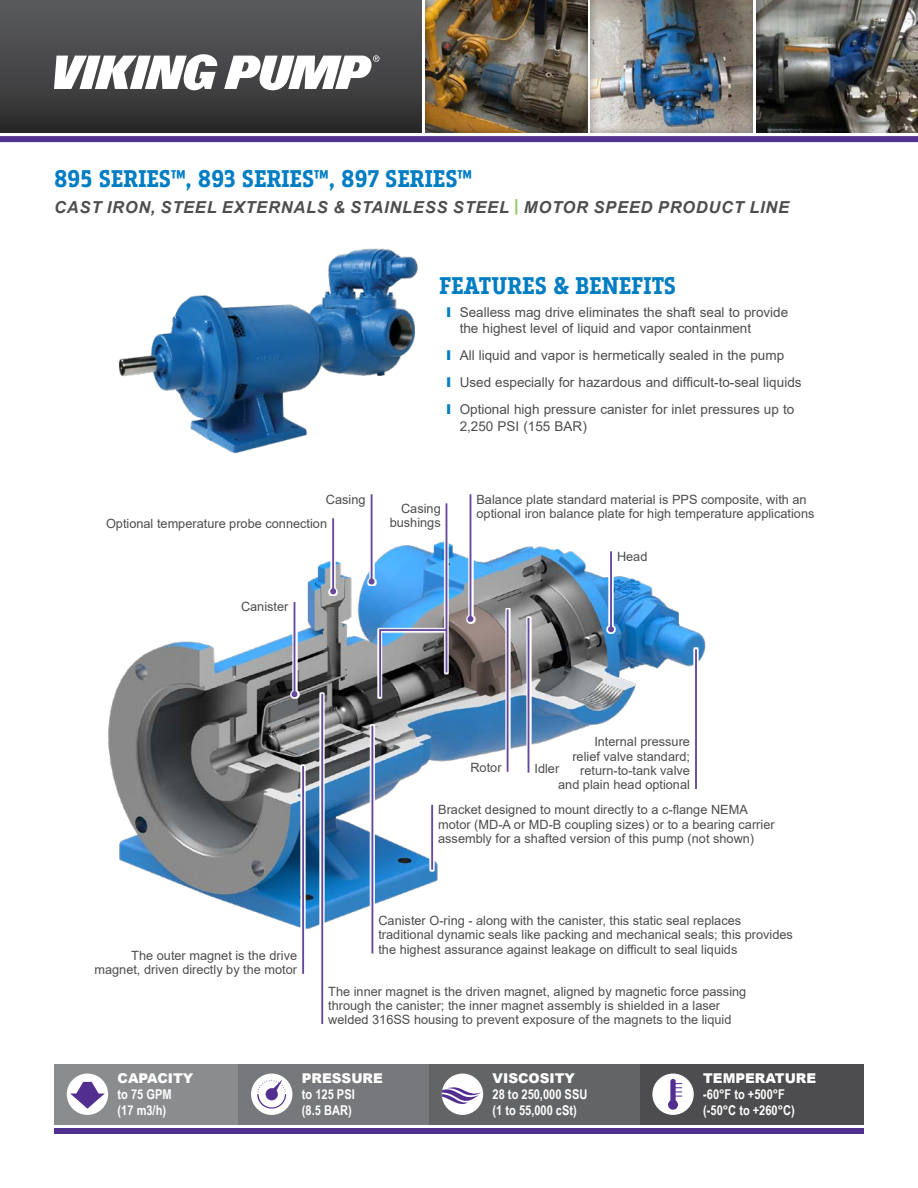
<style>
.page{position:relative;width:918px;height:1188px;background:#fff}
.page>*{position:absolute;margin:0;border:0;box-sizing:border-box;transform-origin:0 0}
.t1{font:700 25.5px "Breakers Slab";letter-spacing:.01em;color:#007dc3}
.t2{font:italic 700 16.5px "Arial";letter-spacing:.045em;color:#4d4d4f}
.t3{font:13.5px/27px "Arial";color:#4d4d4f}
.t4{font:700 13.5px/16.2px "Arial Narrow";color:#fff}
.t5{font:900 13.5px "Arial";color:#fff}
.t6{font:12.75px/14.2px "Arial";color:#4d4d4f}
.s1{color:#8ec85a}
.s2{font-weight:900;color:#007dc3}
</style>
<div class="page">
<div style="left:0;top:0;width:422px;height:133px;background:linear-gradient(to bottom,#5d5e60,#2d2c2d)"></div>
<div style="left:429px;top:1064px;width:211px;height:61px;background:#636466"></div>
<div style="left:640px;top:1064px;width:224px;height:61px;background:#4d4d4f"></div>
<div style="left:54px;top:1064px;width:184px;height:61px;background:#8a8c8e"></div>
<div style="left:238px;top:1064px;width:191px;height:61px;background:#77787b"></div>
<svg style="left:54px;top:54px;width:163px;height:36px"></svg>
<svg style="left:224px;top:55px;width:155px;height:37px"></svg>
<div style="left:652px;top:1074px;width:42px;height:41px;background:#fff;border-radius:50%"></div>
<svg style="left:668px;top:1079px;width:14px;height:31px"></svg>
<div style="left:442px;top:1074px;width:41px;height:41px;background:#fff;border-radius:50%"></div>
<svg style="left:442px;top:1086px;width:39px;height:20px"></svg>
<div style="left:251px;top:1074px;width:41px;height:41px;background:#fff;border-radius:50%"></div>
<svg style="left:257px;top:1079px;width:29px;height:30px"></svg>
<div style="left:67px;top:1074px;width:41px;height:41px;background:#fff;border-radius:50%"></div>
<svg style="left:70px;top:1082px;width:35px;height:27px"></svg>
<div style="left:54px;top:1128px;width:810px;height:6px;background:#523090"></div>
<div style="left:0;top:136px;width:918px;height:6px;background:#523090"></div>
<img style="left:108px;top:543px;width:598px;height:387px">
<div style="left:754px;top:0;width:164px;height:134px;background:#000;opacity:.4"></div>
<div style="left:423px;top:0;width:165px;height:134px;background:#000;opacity:.4"></div>
<div style="left:589px;top:0;width:165px;height:133px;background:#000;opacity:.4"></div>
<img style="left:119px;top:248px;width:299px;height:206px">
<div style="left:505px;top:608px;width:5px;height:166px;background:#ccc3de"></div>
<hr style="left:507px;top:609px;width:2px;height:163px;background:#66499c">
<div style="left:429px;top:803px;width:6px;height:68px;background:#f9f8fb"></div>
<hr style="left:431px;top:805px;width:2px;height:65px;background:#66499c">
<div style="left:526px;top:616px;width:5px;height:158px;background:#bbafd3"></div>
<hr style="left:528px;top:618px;width:1px;height:155px;background:#66499c">
<div style="left:370px;top:724px;width:5px;height:231px;background:#c9bedc"></div>
<hr style="left:371px;top:726px;width:2px;height:228px;background:#66499c">
<svg style="left:300px;top:764px;width:6px;height:210px"></svg>
<hr style="left:302px;top:766px;width:2px;height:208px;background:#66499c">
<div style="left:320px;top:692px;width:5px;height:334px;background:#e2ddec"></div>
<hr style="left:321px;top:694px;width:2px;height:330px;background:#66499c">
<svg style="left:367px;top:494px;width:9px;height:92px"></svg>
<hr style="left:371px;top:494px;width:2px;height:88px;background:#66499c">
<svg style="left:369px;top:579px;width:6px;height:6px"></svg>
<svg style="left:328px;top:518px;width:10px;height:78px"></svg>
<hr style="left:332px;top:518px;width:2px;height:73px;background:#66499c">
<svg style="left:330px;top:588px;width:6px;height:6px"></svg>
<svg style="left:466px;top:494px;width:9px;height:130px"></svg>
<hr style="left:470px;top:494px;width:1px;height:125px;background:#66499c">
<svg style="left:467px;top:616px;width:6px;height:6px"></svg>
<svg style="left:290px;top:600px;width:9px;height:99px"></svg>
<hr style="left:294px;top:602px;width:1px;height:92px;background:#66499c">
<svg style="left:292px;top:691px;width:6px;height:6px"></svg>
<div style="left:693px;top:648px;width:6px;height:143px;background:#fff"></div>
<hr style="left:695px;top:649px;width:2px;height:140px;background:#66499c">
<svg style="left:606px;top:550px;width:10px;height:84px"></svg>
<hr style="left:610px;top:551px;width:2px;height:78px;background:#66499c">
<svg style="left:608px;top:626px;width:6px;height:6px"></svg>
<svg style="left:378px;top:503px;width:71px;height:195px"></svg>
<hr style="left:446px;top:503px;width:1px;height:169px;background:#66499c">
<svg style="left:378px;top:628px;width:70px;height:71px;background:#70727a"></svg>
<h1 class="t1" style="left:54px;top:163px;width:419px">895 SERIES™, 893 SERIES™, 897 SERIES™</h1>
<p class="t2" style="left:54px;top:196px;width:736px">CAST IRON, STEEL EXTERNALS &amp; STAINLESS STEEL <span class="s1">|</span> MOTOR SPEED PRODUCT LINE</p>
<p class="t6" style="left:106px;top:487px;width:261px;line-height:24px;text-indent:220px">Casing<br>Optional temperature probe connection</p>
<p class="t6" style="left:241px;top:600px;width:49px">Canister</p>
<h1 class="t1" style="left:439px;top:271px;width:238px">FEATURES &amp; BENEFITS</h1>
<p class="t3" style="left:460px;top:304px;width:330px;line-height:16.2px;text-indent:-14px"><span class="s2">I</span> Sealless mag drive eliminates the shaft seal to provide the highest level of liquid and vapor containment</p>
<p class="t3" style="left:446px;top:342px;width:357px"><span class="s2">I</span> All liquid and vapor is hermetically sealed in the pump<br><span class="s2">I</span> Used especially for hazardous and difficult-to-seal liquids<br><span class="s2">I</span> Optional high pressure canister for inlet pressures up to</p>
<p class="t3" style="left:460px;top:412px;width:129px">2,250 PSI (155 BAR)</p>
<p class="t6" style="left:390px;top:501px;width:53px;text-align:right">Casing bushings</p>
<p class="t6" style="left:476px;top:492px;width:340px">Balance plate standard material is PPS composite, with an optional iron balance plate for high temperature applications</p>
<p class="t6" style="left:617px;top:549px;width:32px">Head</p>
<p class="t6" style="left:94px;top:948px;width:204px;text-align:right">The outer magnet is the drive magnet, driven directly by the motor</p>
<p class="t6" style="left:558px;top:735px;width:133px;text-align:right">Internal pressure<br>relief valve standard; return-to-tank valve and plain head optional</p>
<p class="t6" style="left:470px;top:760px;width:33px">Rotor</p>
<p class="t6" style="left:535px;top:761px;width:26px">Idler</p>
<p class="t6" style="left:438px;top:803px;width:338px">Bracket designed to mount directly to a c-flange NEMA motor (MD-A or MD-B coupling sizes) or to a bearing carrier assembly for a shafted version of this pump (not shown)</p>
<p class="t6" style="left:378px;top:913px;width:416px">Canister O-ring - along with the canister, this static seal replaces traditional dynamic seals like packing and mechanical seals; this provides the highest assurance against leakage on difficult to seal liquids</p>
<p class="t5" style="left:118px;top:1068px;width:77px">CAPACITY</p>
<p class="t4" style="left:118px;top:1086px;width:56px">to 75 GPM (17 m3/h)</p>
<p class="t6" style="left:328px;top:984px;width:420px">The inner magnet is the driven magnet, aligned by magnetic force passing through the canister; the inner magnet assembly is shielded in a laser welded 316SS housing to prevent exposure of the magnets to the liquid</p>
<p class="t5" style="left:302px;top:1068px;width:82px">PRESSURE</p>
<p class="t4" style="left:302px;top:1086px;width:54px">to 125 PSI (8.5 BAR)</p>
<p class="t5" style="left:493px;top:1068px;width:84px">VISCOSITY</p>
<p class="t4" style="left:493px;top:1086px;width:96px">28 to 250,000 SSU (1 to 55,000 cSt)</p>
<p class="t5" style="left:703px;top:1068px;width:115px">TEMPERATURE</p>
<p class="t4" style="left:703px;top:1086px;width:93px">-60°F to +500°F (-50°C to +260°C)</p>
</div>
